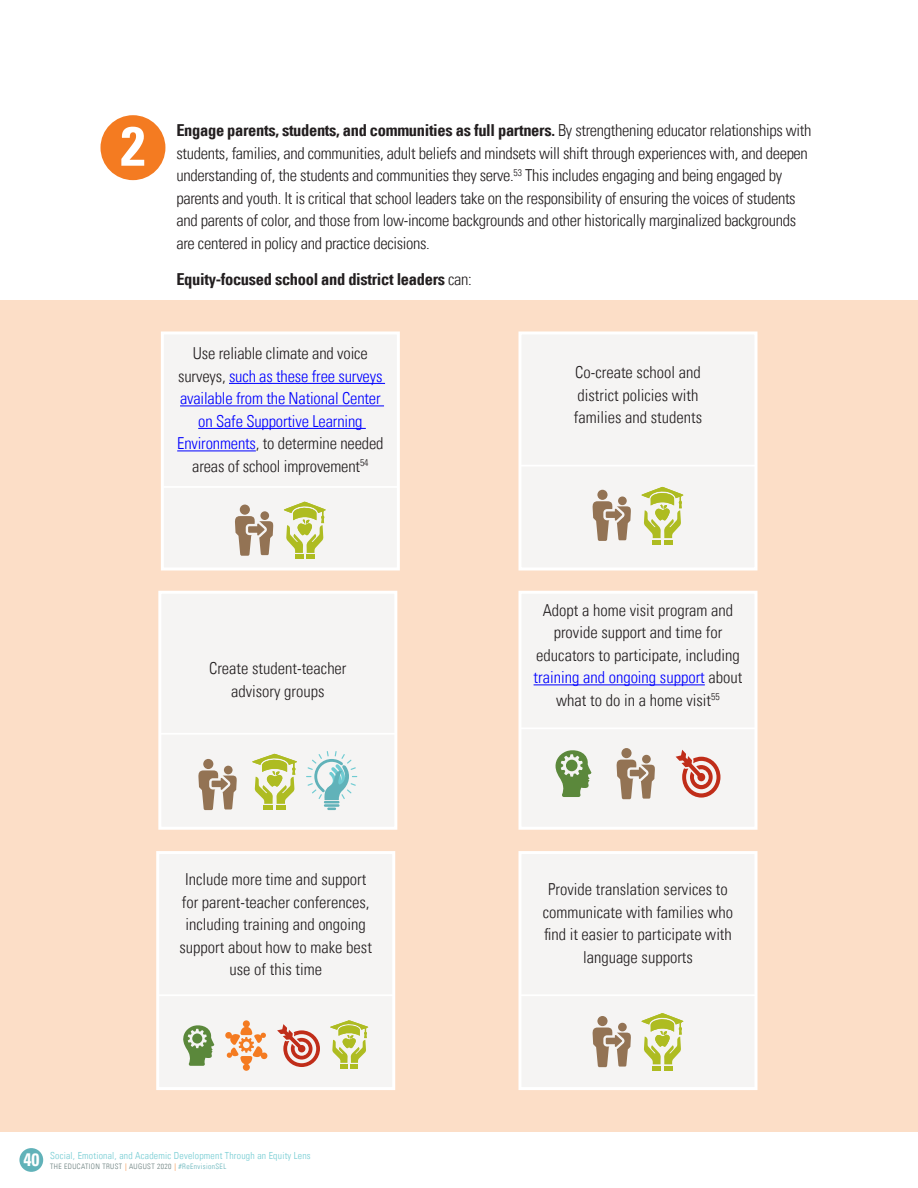
<style>
.page{position:relative;width:918px;height:1188px;background:#fff}
.page>*{position:absolute;margin:0;border:0;box-sizing:border-box;transform-origin:0 0}
.BODY_text{font:700 condensed 55.2px "Univers LT";color:#fff}
.BODY_text-2{font:300 condensed 16.5px/22.5px "Univers LT";letter-spacing:-.02em;color:#231f20}
.BODY_text-3{font:300 condensed 16.5px/22.5px "Univers LT";color:#231f20;text-align:center}
.BODY_text-4{font:300 condensed 16.5px/22.5px "Univers LT";letter-spacing:-.01em;color:#00f;text-align:center}
.BODY_text-5{font:700 condensed 16.5px "Univers LT";letter-spacing:-.02em;color:#231f20}
.t1{font:300 condensed 9.75px "Univers LT";letter-spacing:.02em;color:#72cbd2}
.t2{font:300 condensed 7.5px "Univers LT";letter-spacing:.05em;color:#667b7a}
.s1{font-weight:700}
.s2{font-weight:300}
.s3{color:#231f20}
.s4{color:#00f}
.s5{font-weight:700;font-size:18px;color:#fff}
.s6{color:#f47b20}
.s7{color:#61b2b9}
</style>
<div class="page">
<div style="left:19px;top:1148px;width:24px;height:24px;background:#61b2b9;border-radius:50%"></div>
<div style="left:0;top:300px;width:918px;height:832px;background:#fcdec7"></div>
<div style="left:101px;top:115px;width:64px;height:65px;background:#f47b21;border-radius:50%"></div>
<div style="left:158px;top:591px;width:239px;height:239px;background:#f5f4f3;border:3px solid #fff"></div>
<hr style="left:160px;top:733px;width:236px;height:2px;background:#fff">
<svg style="left:306px;top:751px;width:51px;height:59px"></svg>
<div style="left:264px;top:805px;width:9px;height:5px;background:#aebc21"></div>
<div style="left:276px;top:805px;width:9px;height:5px;background:#aebc21"></div>
<svg style="left:252px;top:753px;width:45px;height:51px"></svg>
<div style="left:224px;top:766px;width:9px;height:8px;background:#937354;border-radius:50%"></div>
<div style="left:203px;top:759px;width:10px;height:10px;background:#937354;border-radius:50%"></div>
<svg style="left:198px;top:770px;width:39px;height:40px"></svg>
<div style="left:518px;top:591px;width:240px;height:239px;background:#f5f4f3;border:3px solid #fff"></div>
<hr style="left:520px;top:727px;width:236px;height:2px;background:#fff">
<hr style="left:534px;top:684px;width:171px;height:1px;background:#00f">
<div style="left:156px;top:851px;width:239px;height:239px;background:#f5f4f3;border:3px solid #fff"></div>
<hr style="left:158px;top:994px;width:236px;height:2px;background:#fff">
<div style="left:518px;top:851px;width:240px;height:239px;background:#f5f4f3;border:3px solid #fff"></div>
<hr style="left:520px;top:994px;width:236px;height:2px;background:#fff">
<div style="left:652px;top:1066px;width:9px;height:5px;background:#aebc21"></div>
<div style="left:664px;top:1066px;width:9px;height:5px;background:#aebc21"></div>
<svg style="left:641px;top:1013px;width:42px;height:51px"></svg>
<div style="left:618px;top:1023px;width:9px;height:8px;background:#937354;border-radius:50%"></div>
<div style="left:597px;top:1016px;width:11px;height:10px;background:#937354;border-radius:50%"></div>
<svg style="left:592px;top:1028px;width:39px;height:39px"></svg>
<div style="left:161px;top:331px;width:239px;height:239px;background:#f5f4f3;border:3px solid #fff"></div>
<hr style="left:162px;top:486px;width:236px;height:2px;background:#fff">
<hr style="left:229px;top:383px;width:156px;height:1px;background:#00f">
<hr style="left:180px;top:406px;width:204px;height:1px;background:#00f">
<hr style="left:198px;top:428px;width:168px;height:1px;background:#00f">
<hr style="left:177px;top:451px;width:79px;height:1px;background:#00f">
<div style="left:295px;top:554px;width:8px;height:5px;background:#aebc21"></div>
<div style="left:306px;top:554px;width:9px;height:5px;background:#aebc21"></div>
<svg style="left:284px;top:501px;width:42px;height:52px"></svg>
<div style="left:260px;top:511px;width:9px;height:9px;background:#937354;border-radius:50%"></div>
<div style="left:240px;top:505px;width:10px;height:10px;background:#937354;border-radius:50%"></div>
<svg style="left:235px;top:516px;width:38px;height:40px"></svg>
<div style="left:518px;top:331px;width:240px;height:239px;background:#f5f4f3;border:3px solid #fff"></div>
<hr style="left:520px;top:465px;width:236px;height:2px;background:#fff">
<div style="left:652px;top:540px;width:9px;height:5px;background:#aebc21"></div>
<div style="left:664px;top:540px;width:9px;height:5px;background:#aebc21"></div>
<svg style="left:641px;top:486px;width:42px;height:52px"></svg>
<div style="left:618px;top:497px;width:9px;height:8px;background:#937354;border-radius:50%"></div>
<div style="left:597px;top:490px;width:11px;height:10px;background:#937354;border-radius:50%"></div>
<svg style="left:592px;top:501px;width:39px;height:40px"></svg>
<div style="left:642px;top:755px;width:9px;height:8px;background:#937354;border-radius:50%"></div>
<div style="left:621px;top:748px;width:11px;height:10px;background:#937354;border-radius:50%"></div>
<svg style="left:616px;top:760px;width:39px;height:39px"></svg>
<svg style="left:555px;top:750px;width:37px;height:47px"></svg>
<svg style="left:676px;top:750px;width:44px;height:48px"></svg>
<svg style="left:330px;top:1020px;width:38px;height:48px"></svg>
<svg style="left:183px;top:1025px;width:32px;height:41px"></svg>
<svg style="left:225px;top:1020px;width:43px;height:51px"></svg>
<svg style="left:277px;top:1024px;width:43px;height:43px"></svg>
<p class="BODY_text" style="left:121px;top:112px;width:26px">2</p>
<p class="BODY_text-2" style="left:176px;top:119px;width:636px"><span class="s1">Engage parents, students, and communities as full partners.</span> By strengthening educator relationships with students, families, and communities, adult beliefs and mindsets will shift through experiences with, and deepen understanding of, the students and communities they serve.<sup>53</sup> This includes engaging and being engaged by parents and youth. It is critical that school leaders take on the responsibility of ensuring the voices of students and parents of color, and those from low-income backgrounds and other historically marginalized backgrounds are centered in policy and practice decisions.</p>
<p class="BODY_text-5" style="left:176px;top:269px;width:297px">Equity-focused school and district leaders <span class="s2">can:</span></p>
<p class="BODY_text-4" style="left:177px;top:342px;width:208px"><span class="s3">Use reliable climate and voice surveys,</span> such as these free surveys available from the National Center on Safe Supportive Learning<br>Environments<span class="s3">, to determine needed areas of school improvement</span><sup>54</sup></p>
<p class="BODY_text-3" style="left:574px;top:361px;width:130px;text-align:left">Co-create school and district policies with families and students</p>
<p class="BODY_text-3" style="left:209px;top:657px;width:139px">Create student-teacher advisory groups</p>
<p class="BODY_text-3" style="left:534px;top:599px;width:210px">Adopt a home visit program and provide support and time for educators to participate, including <span class="s4">training and ongoing support</span> about what to do in a home visit<sup>55</sup></p>
<p class="BODY_text-3" style="left:180px;top:868px;width:194px">Include more time and support for parent-teacher conferences, including training and ongoing support about how to make best use of this time</p>
<p class="BODY_text-3" style="left:543px;top:878px;width:192px">Provide translation services to communicate with families who find it easier to participate with language supports</p>
<p class="t1" style="left:23px;top:1150px;width:289px"><span class="s5">40</span> Social, Emotional, and Academic Development Through an Equity Lens</p>
<p class="t2" style="left:50px;top:1162px;width:178px">THE EDUCATION TRUST <span class="s6">|</span> AUGUST 2020 <span class="s6">|</span> <span class="s7">#ReEnvisionSEL</span></p>
</div>
